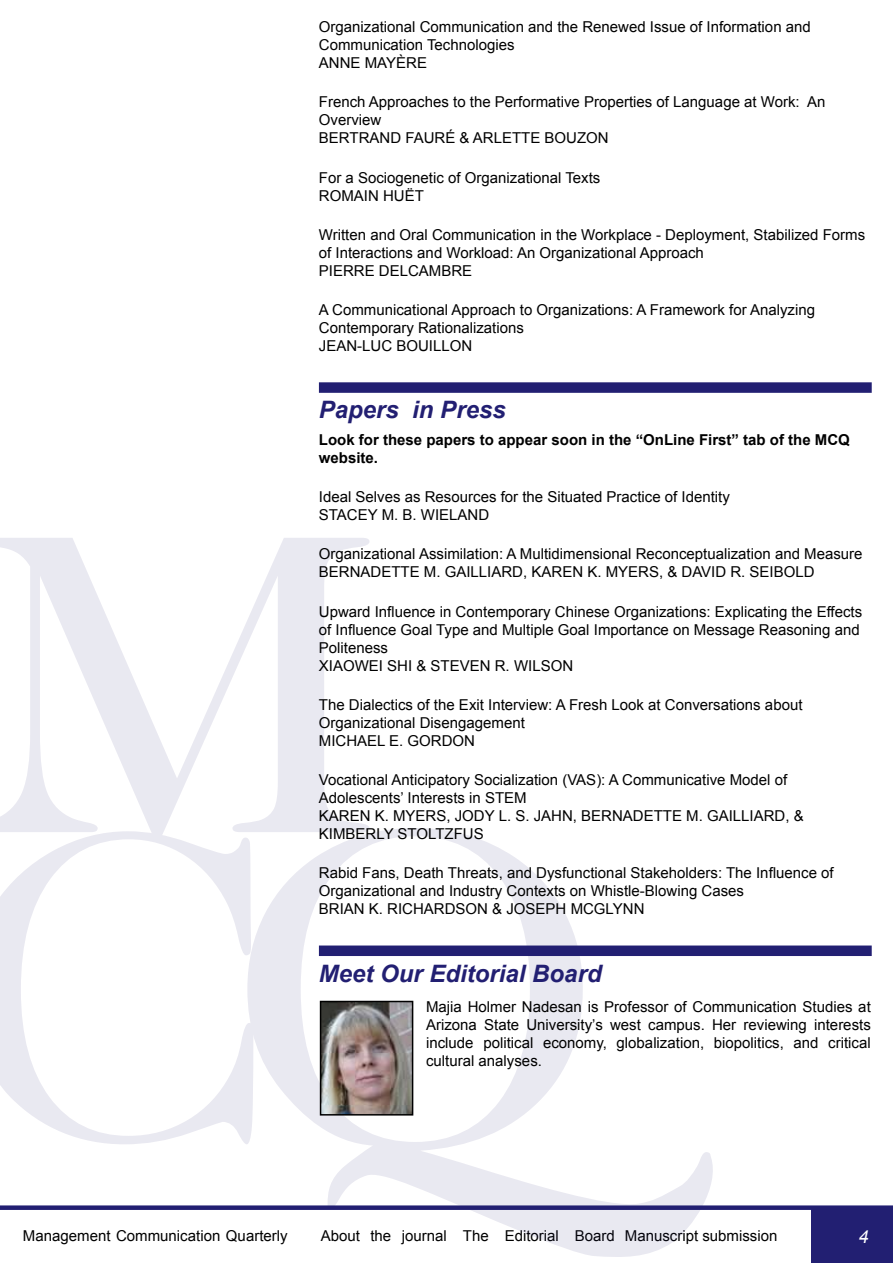
<style>
.page{position:relative;width:893px;height:1263px;background:#fff}
.page>*{position:absolute;margin:0;border:0;box-sizing:border-box;transform-origin:0 0}
.t1{font:italic 700 24px "Arial";color:#221f72}
.t2{font:italic 18px "Arial";color:#fff}
.t3{font:15px/18px "Arial";color:#000}
.t4{font:700 15px/18px "Arial";color:#000}
</style>
<div class="page">
<div style="left:0;top:1205px;width:893px;height:5px;background:#221f72"></div>
<div style="left:811px;top:1208px;width:82px;height:55px;background:#221f72"></div>
<svg style="left:247px;top:828px;width:467px;height:429px"></svg>
<svg style="left:0;top:538px;width:369px;height:300px"></svg>
<svg style="left:0;top:831px;width:253px;height:313px"></svg>
<div style="left:319px;top:382px;width:553px;height:11px;background:#221f72"></div>
<div style="left:319px;top:945px;width:553px;height:11px;background:#221f72"></div>
<img style="left:323px;top:1004px;width:87px;height:108px">
<div style="left:320px;top:1001px;width:93px;height:114px;border:2px solid #000"></div>
<p class="t3" style="left:319px;top:18px;width:493px">Organizational Communication and the Renewed Issue of Information and<br>Communication Technologies<br>Anne</p>
<p class="t3" style="left:365px;top:54px;width:52px">Mayère</p>
<p class="t3" style="left:319px;top:93px;width:508px">French Approaches to the Performative Properties of Language at Work: An<br>Overview<br>Bertrand</p>
<p class="t3" style="left:405px;top:129px;width:20px">Faur</p>
<p class="t3" style="left:445px;top:129px;width:48px">é &amp; Arlette</p>
<p class="t3" style="left:545px;top:129px;width:22px">Bouzon</p>
<p class="t3" style="left:319px;top:169px;width:283px">For a Sociogenetic of Organizational Texts<br>Romain</p>
<p class="t3" style="left:383px;top:187px;width:37px">Huët</p>
<p class="t3" style="left:319px;top:226px;width:548px">Written and Oral Communication in the Workplace - Deployment, Stabilized Forms of Interactions and Workload: An Organizational Approach<br>Pierre</p>
<p class="t3" style="left:379px;top:262px;width:22px">Delcambre</p>
<p class="t3" style="left:319px;top:301px;width:498px">A Communicational Approach to Organizations: A Framework for Analyzing<br>Contemporary Rationalizations<br>Jean</p>
<p class="t3" style="left:357px;top:337px;width:60px">-Luc Bouillon</p>
<h1 class="t1" style="left:319px;top:394px;width:188px">Papers in Press</h1>
<p class="t4" style="left:319px;top:431px;width:532px">Look for these papers to appear soon in the “OnLine First” tab of the MCQ website.</p>
<p class="t3" style="left:319px;top:488px;width:413px">Ideal Selves as Resources for the Situated Practice of Identity<br>STACEY M. B. WIELAND</p>
<p class="t3" style="left:319px;top:545px;width:545px">Organizational Assimilation: A Multidimensional Reconceptualization and Measure<br>BERNADETTE M. GAILLIARD, KAREN K. MYERS, &amp; DAVID R. SEIBOLD</p>
<p class="t3" style="left:319px;top:602px;width:545px">Upward Influence in Contemporary Chinese Organizations: Explicating the Effects of Influence Goal Type and Multiple Goal Importance on Message Reasoning and Politeness<br>XIAOWEI SHI &amp; STEVEN R. WILSON</p>
<p class="t3" style="left:319px;top:696px;width:485px">The Dialectics of the Exit Interview: A Fresh Look at Conversations about<br>Organizational Disengagement<br>MICHAEL E. GORDON</p>
<p class="t3" style="left:319px;top:771px;width:486px">Vocational Anticipatory Socialization (VAS): A Communicative Model of Adolescents’ Interests in STEM<br>KAREN K. MYERS, JODY L. S. JAHN, BERNADETTE M. GAILLIARD, &amp; KIMBERLY STOLTZFUS</p>
<p class="t3" style="left:319px;top:864px;width:516px">Rabid Fans, Death Threats, and Dysfunctional Stakeholders: The Influence of<br>Organizational and Industry Contexts on Whistle-Blowing Cases<br>BRIAN K. RICHARDSON &amp; JOSEPH MCGLYNN</p>
<h1 class="t1" style="left:319px;top:957px;width:284px">Meet Our Editorial Board</h1>
<p class="t3" style="left:426px;top:997px;width:446px;text-align:justify">Majia Holmer Nadesan is Professor of Communication Studies at Arizona State University’s west campus. Her reviewing interests include political economy, globalization, biopolitics, and critical cultural analyses.</p>
<p class="t3" style="left:23px;top:1226px;width:266px">Management Communication Quarterly</p>
<p class="t3" style="left:321px;top:1226px;width:458px">About the journal The Editorial Board Manuscript submission</p>
<p class="t2" style="left:858px;top:1225px;width:12px">4</p>
</div>
